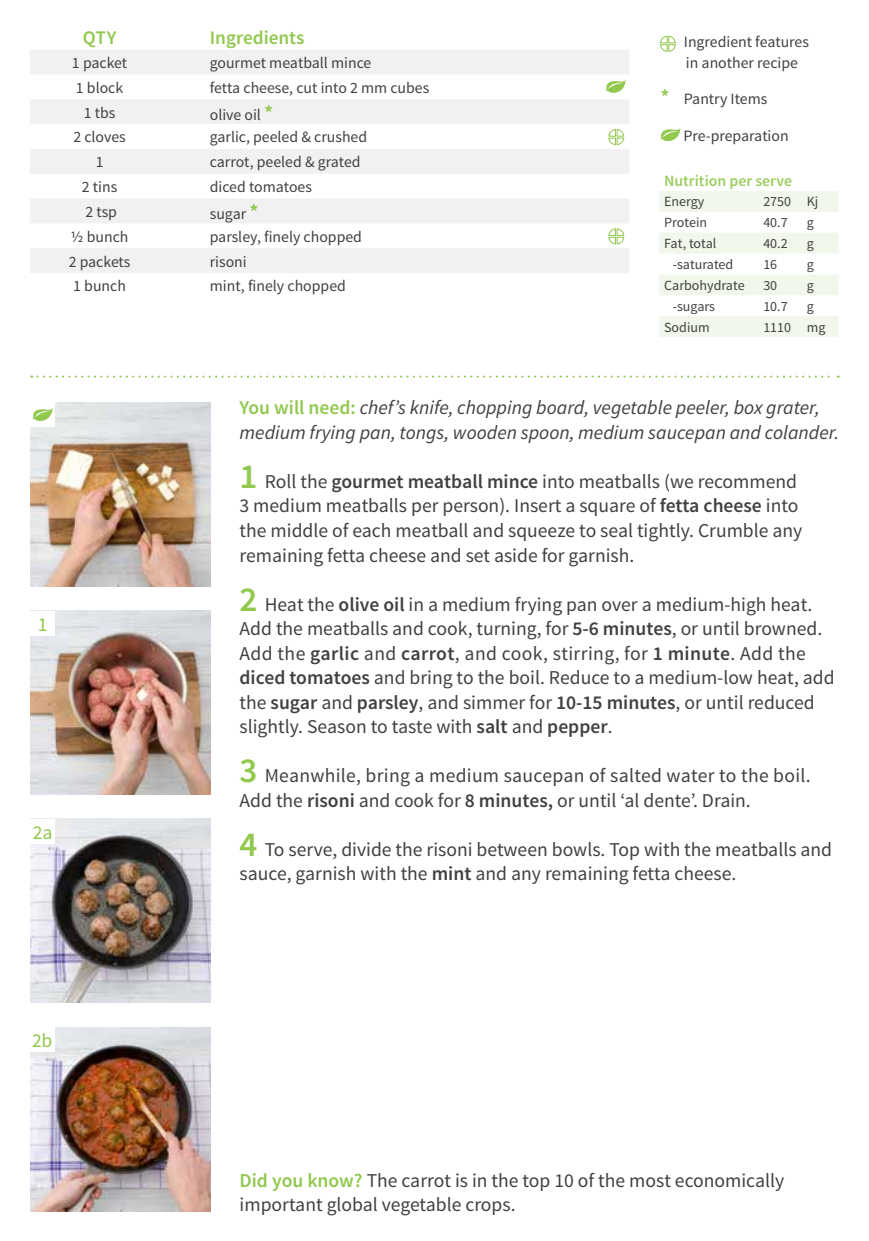
<style>
.page{position:relative;width:869px;height:1241px;background:#fff}
.page>*{position:absolute;margin:0;border:0;box-sizing:border-box;transform-origin:0 0}
.t1{font:19.6px/24.5px "Source Sans Pro";color:#414042}
.t2{font:italic 19.6px/24.5px "Source Sans Pro";color:#414042}
.t3{font:19.6px "Source Sans Pro";color:#91c84e}
.t4{font:600 19.25px "Source Sans Pro";color:#91c84e}
.t5{font:15.75px/21px "Source Sans Pro";color:#414042}
.t6{font:600 15.75px "Source Sans Pro";color:#9ccd5f}
.t7{font:14px "Source Sans Pro";color:#414042}
.s1{font-weight:600;font-size:21px;color:#91c84e}
.s2{font-weight:600;font-style:normal;color:#91c84e}
.s3{font-weight:600;font-size:35px;color:#91c84e}
.s4{font-weight:600}
.s5{font-weight:600;color:#91c84e}
</style>
<div class="page">
<div style="left:30px;top:610px;width:25px;height:25px;background:#e7eaef"></div>
<svg style="left:660px;top:35px;width:16px;height:17px"></svg>
<svg style="left:31px;top:375px;width:807px;height:2px"></svg>
<svg style="left:660px;top:128px;width:20px;height:13px"></svg>
<img style="left:30px;top:402px;width:180px;height:184px">
<svg style="left:30px;top:50px;width:599px;height:223px;fill:#f1f1f2"></svg>
<div style="left:30px;top:402px;width:25px;height:25px;background:#fff"></div>
<svg style="left:659px;top:191px;width:179px;height:146px"></svg>
<img style="left:30px;top:611px;width:180px;height:183px">
<img style="left:30px;top:818px;width:180px;height:184px">
<img style="left:30px;top:1027px;width:180px;height:183px">
<div style="left:30px;top:611px;width:25px;height:25px;background:#fff"></div>
<div style="left:30px;top:818px;width:25px;height:25px;background:#fff"></div>
<div style="left:30px;top:1027px;width:25px;height:25px;background:#fff"></div>
<svg style="left:33px;top:409px;width:19px;height:12px"></svg>
<svg style="left:607px;top:228px;width:17px;height:17px"></svg>
<svg style="left:607px;top:128px;width:17px;height:18px"></svg>
<svg style="left:605px;top:80px;width:20px;height:13px"></svg>
<p class="t4" style="left:83px;top:26px;width:35px">QTY</p>
<p class="t4" style="left:210px;top:26px;width:96px">Ingredients</p>
<p class="t5" style="left:72px;top:52px;width:57px">1 packet</p>
<p class="t5" style="left:210px;top:52px;width:163px">gourmet meatball mince</p>
<p class="t5" style="left:76px;top:77px;width:49px">1 block</p>
<p class="t5" style="left:210px;top:77px;width:221px">fetta cheese, cut into 2 mm cubes</p>
<p class="t5" style="left:84px;top:102px;width:33px">1 tbs</p>
<p class="t5" style="left:210px;top:104px;width:65px">olive oil <span class="s1">*</span></p>
<p class="t5" style="left:73px;top:127px;width:54px">2 cloves</p>
<p class="t5" style="left:210px;top:127px;width:159px">garlic, peeled &amp; crushed</p>
<p class="t5" style="left:96px;top:152px;width:9px">1</p>
<p class="t5" style="left:210px;top:152px;width:152px">carrot, peeled &amp; grated</p>
<p class="t5" style="left:82px;top:176px;width:37px">2 tins</p>
<p class="t5" style="left:210px;top:176px;width:104px">diced tomatoes</p>
<p class="t5" style="left:85px;top:201px;width:33px">2 tsp</p>
<p class="t5" style="left:210px;top:203px;width:50px">sugar <span class="s1">*</span></p>
<p class="t5" style="left:71px;top:226px;width:59px">½ bunch</p>
<p class="t5" style="left:210px;top:226px;width:154px">parsley, finely chopped</p>
<p class="t5" style="left:69px;top:251px;width:63px">2 packets</p>
<p class="t5" style="left:210px;top:251px;width:38px">risoni</p>
<p class="t5" style="left:73px;top:276px;width:54px">1 bunch</p>
<p class="t5" style="left:210px;top:276px;width:137px">mint, finely chopped</p>
<p class="t5" style="left:683px;top:31px;width:126px">Ingredient features in another recipe</p>
<p class="t5" style="left:660px;top:89px;width:108px"><span class="s1">*</span> Pantry Items</p>
<p class="t5" style="left:683px;top:126px;width:107px">Pre-preparation</p>
<p class="t6" style="left:663px;top:171px;width:129px">Nutrition per serve</p>
<p class="t7" style="left:663px;top:193px;width:42px">Energy</p>
<p class="t7" style="left:763px;top:193px;width:57px">2750 Kj</p>
<p class="t7" style="left:663px;top:214px;width:45px">Protein</p>
<p class="t7" style="left:763px;top:214px;width:26px">40.7</p>
<p class="t7" style="left:806px;top:214px;width:9px">g</p>
<p class="t7" style="left:663px;top:235px;width:54px">Fat, total</p>
<p class="t7" style="left:763px;top:235px;width:26px">40.2</p>
<p class="t7" style="left:806px;top:235px;width:9px">g</p>
<p class="t7" style="left:672px;top:256px;width:62px">-saturated</p>
<p class="t7" style="left:763px;top:256px;width:15px">16</p>
<p class="t7" style="left:806px;top:256px;width:9px">g</p>
<p class="t7" style="left:663px;top:276px;width:82px">Carbohydrate</p>
<p class="t7" style="left:763px;top:276px;width:15px">30</p>
<p class="t7" style="left:806px;top:276px;width:9px">g</p>
<p class="t7" style="left:672px;top:297px;width:44px">-sugars</p>
<p class="t7" style="left:763px;top:297px;width:26px">10.7</p>
<p class="t7" style="left:806px;top:297px;width:9px">g</p>
<p class="t7" style="left:663px;top:318px;width:47px">Sodium</p>
<p class="t7" style="left:763px;top:318px;width:64px">1110 mg</p>
<p class="t3" style="left:38px;top:612px;width:11px">1</p>
<p class="t3" style="left:33px;top:819px;width:21px">2a</p>
<p class="t2" style="left:239px;top:395px;width:601px"><span class="s2">You will need:</span> chef’s knife, chopping board, vegetable peeler, box grater, medium frying pan, tongs, wooden spoon, medium saucepan and colander.</p>
<p class="t1" style="left:239px;top:469px;width:564px"><span class="s3">1</span> Roll the <span class="s4">gourmet meatball mince</span> into meatballs (we recommend 3 medium meatballs per person). Insert a square of <span class="s4">fetta cheese</span> into the middle of each meatball and squeeze to seal tightly. Crumble any remaining fetta cheese and set aside for garnish.</p>
<p class="t1" style="left:239px;top:592px;width:596px"><span class="s3">2</span> Heat the <span class="s4">olive oil</span> in a medium frying pan over a medium-high heat.<br>Add the meatballs and cook, turning, for <span class="s4">5-6 minutes</span>, or until browned.<br>Add the <span class="s4">garlic</span> and <span class="s4">carrot</span>, and cook, stirring, for <span class="s4">1 minute</span>. Add the <span class="s4">diced tomatoes</span> and bring to the boil. Reduce to a medium-low heat, add the <span class="s4">sugar</span> and <span class="s4">parsley</span>, and simmer for <span class="s4">10-15 minutes</span>, or until reduced slightly. Season to taste with <span class="s4">salt</span> and <span class="s4">pepper</span>.</p>
<p class="t1" style="left:239px;top:763px;width:572px"><span class="s3">3</span> Meanwhile, bring a medium saucepan of salted water to the boil.<br>Add the <span class="s4">risoni</span> and cook for <span class="s4">8 minutes,</span> or until ‘al dente’. Drain.</p>
<p class="t1" style="left:239px;top:837px;width:594px"><span class="s3">4</span> To serve, divide the risoni between bowls. Top with the meatballs and sauce, garnish with the <span class="s4">mint</span> and any remaining fetta cheese.</p>
<p class="t3" style="left:32px;top:1028px;width:22px">2b</p>
<p class="t1" style="left:239px;top:1167px;width:546px"><span class="s5">Did you know?</span> The carrot is in the top 10 of the most economically important global vegetable crops.</p>
</div>
